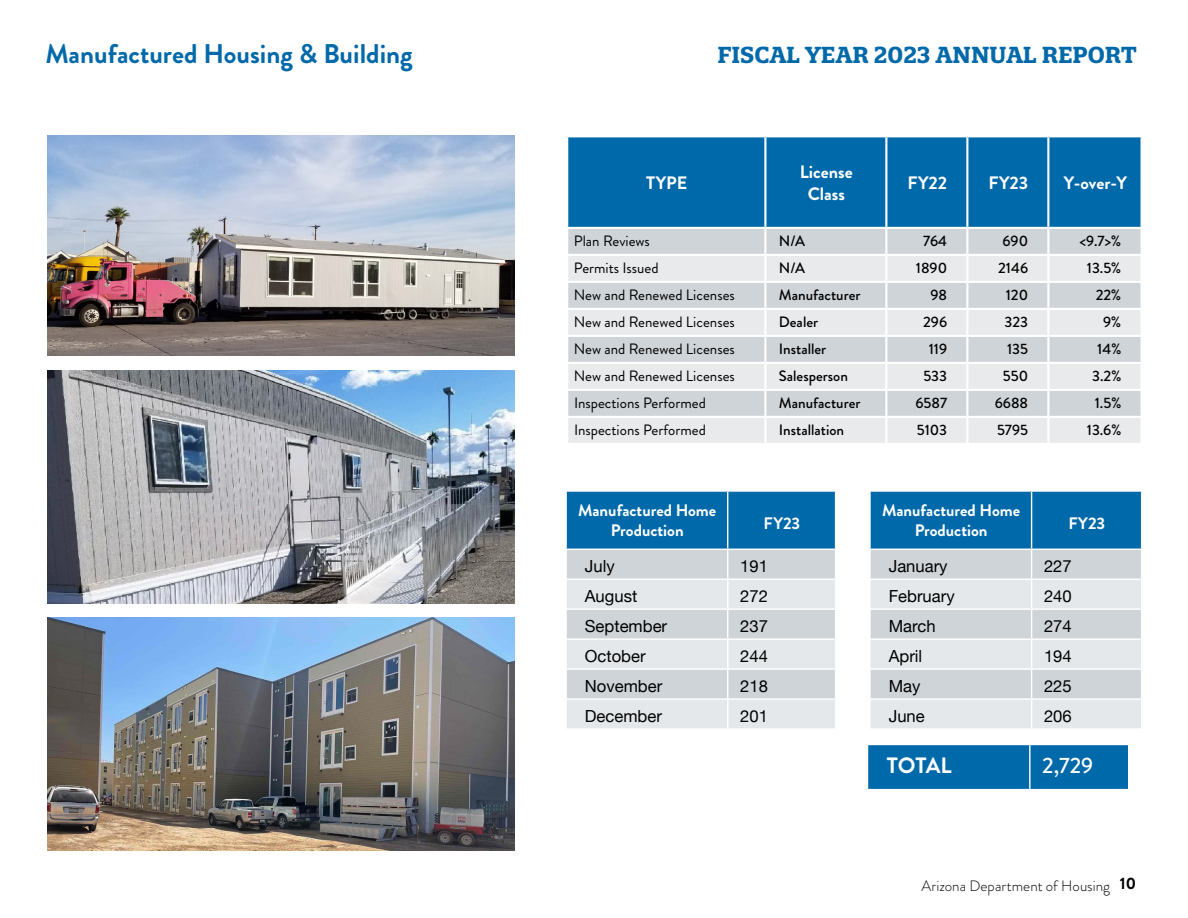
<style>
.page{position:relative;width:1188px;height:918px;background:#fff}
.page>*{position:absolute;margin:0;border:0;box-sizing:border-box;transform-origin:0 0}
.t1{font:700 27px "Brandon Grotesque";color:#0069aa}
.t2{font:700 22.5px "Quatro Slab";color:#0069aa}
.t3{font:700 22.2px "Brandon Grotesque";letter-spacing:-.005em;color:#fff}
.t4{font:500 22.2px "Brandon Grotesque";color:#fff}
.t5{font:700 18px/21.6px "Brandon Grotesque";color:#fff;text-align:center}
.t6{font:16.65px "Helvetica Neue";color:#000}
.t7{font:700 16.65px/20px "Brandon Grotesque";color:#fff;text-align:center}
.t8{font:500 15px "Brandon Grotesque";color:#000}
.t9{font:15px "Brandon Grotesque";color:#000}
.t10{font:300 15px "Brandon Grotesque";letter-spacing:.005em;color:#000}
.s1{font-weight:700;font-size:16.5px}
</style>
<div class="page">
<img style="left:48px;top:135px;width:466px;height:220px">
<img style="left:48px;top:370px;width:466px;height:234px">
<img style="left:48px;top:618px;width:466px;height:232px">
<div style="left:568px;top:137px;width:573px;height:90px;background:#0069aa"></div>
<div style="left:568px;top:229px;width:573px;height:25px;background:#cfd4d8"></div>
<svg style="left:568px;top:256px;width:573px;height:187px;background:#dee0e3"></svg>
<hr style="left:764px;top:137px;width:2px;height:90px;background:#fff">
<hr style="left:885px;top:137px;width:2px;height:90px;background:#fff">
<hr style="left:764px;top:229px;width:2px;height:25px;background:#fff">
<hr style="left:885px;top:229px;width:2px;height:25px;background:#fff">
<hr style="left:764px;top:256px;width:2px;height:25px;background:#fff">
<hr style="left:885px;top:256px;width:2px;height:25px;background:#fff">
<hr style="left:566px;top:281px;width:199px;height:2px;background:#fff">
<hr style="left:765px;top:281px;width:121px;height:2px;background:#fff">
<hr style="left:764px;top:283px;width:2px;height:25px;background:#fff">
<hr style="left:886px;top:281px;width:81px;height:2px;background:#fff">
<hr style="left:885px;top:283px;width:2px;height:25px;background:#fff">
<hr style="left:967px;top:281px;width:81px;height:2px;background:#fff">
<hr style="left:1048px;top:281px;width:95px;height:2px;background:#fff">
<hr style="left:566px;top:308px;width:199px;height:2px;background:#fff">
<hr style="left:765px;top:308px;width:121px;height:2px;background:#fff">
<hr style="left:764px;top:310px;width:2px;height:25px;background:#fff">
<hr style="left:886px;top:308px;width:81px;height:2px;background:#fff">
<hr style="left:885px;top:310px;width:2px;height:25px;background:#fff">
<hr style="left:967px;top:308px;width:81px;height:2px;background:#fff">
<hr style="left:1048px;top:308px;width:95px;height:2px;background:#fff">
<hr style="left:566px;top:335px;width:199px;height:2px;background:#fff">
<hr style="left:765px;top:335px;width:121px;height:2px;background:#fff">
<hr style="left:764px;top:337px;width:2px;height:25px;background:#fff">
<hr style="left:886px;top:335px;width:81px;height:2px;background:#fff">
<hr style="left:885px;top:337px;width:2px;height:25px;background:#fff">
<hr style="left:967px;top:335px;width:81px;height:2px;background:#fff">
<hr style="left:1048px;top:335px;width:95px;height:2px;background:#fff">
<hr style="left:566px;top:362px;width:199px;height:2px;background:#fff">
<hr style="left:765px;top:362px;width:121px;height:2px;background:#fff">
<hr style="left:764px;top:364px;width:2px;height:25px;background:#fff">
<hr style="left:886px;top:362px;width:81px;height:2px;background:#fff">
<hr style="left:885px;top:364px;width:2px;height:25px;background:#fff">
<hr style="left:967px;top:362px;width:81px;height:2px;background:#fff">
<hr style="left:1048px;top:362px;width:95px;height:2px;background:#fff">
<hr style="left:566px;top:389px;width:199px;height:2px;background:#fff">
<hr style="left:765px;top:389px;width:121px;height:2px;background:#fff">
<hr style="left:764px;top:391px;width:2px;height:25px;background:#fff">
<hr style="left:886px;top:389px;width:81px;height:2px;background:#fff">
<hr style="left:885px;top:391px;width:2px;height:25px;background:#fff">
<hr style="left:967px;top:389px;width:81px;height:2px;background:#fff">
<hr style="left:1048px;top:389px;width:95px;height:2px;background:#fff">
<hr style="left:566px;top:416px;width:199px;height:2px;background:#fff">
<hr style="left:765px;top:416px;width:121px;height:2px;background:#fff">
<hr style="left:764px;top:418px;width:2px;height:25px;background:#fff">
<hr style="left:886px;top:416px;width:81px;height:2px;background:#fff">
<hr style="left:885px;top:418px;width:2px;height:25px;background:#fff">
<hr style="left:967px;top:416px;width:81px;height:2px;background:#fff">
<hr style="left:1048px;top:416px;width:95px;height:2px;background:#fff">
<hr style="left:966px;top:137px;width:2px;height:90px;background:#fff">
<hr style="left:1047px;top:137px;width:2px;height:90px;background:#fff">
<hr style="left:966px;top:229px;width:2px;height:25px;background:#fff">
<hr style="left:1047px;top:229px;width:2px;height:25px;background:#fff">
<hr style="left:966px;top:256px;width:2px;height:25px;background:#fff">
<hr style="left:1047px;top:256px;width:2px;height:25px;background:#fff">
<hr style="left:966px;top:283px;width:2px;height:25px;background:#fff">
<hr style="left:1047px;top:283px;width:2px;height:25px;background:#fff">
<hr style="left:966px;top:310px;width:2px;height:25px;background:#fff">
<hr style="left:1047px;top:310px;width:2px;height:25px;background:#fff">
<hr style="left:966px;top:337px;width:2px;height:25px;background:#fff">
<hr style="left:1047px;top:337px;width:2px;height:25px;background:#fff">
<hr style="left:966px;top:364px;width:2px;height:25px;background:#fff">
<hr style="left:1047px;top:364px;width:2px;height:25px;background:#fff">
<hr style="left:966px;top:391px;width:2px;height:25px;background:#fff">
<hr style="left:1047px;top:391px;width:2px;height:25px;background:#fff">
<hr style="left:966px;top:418px;width:2px;height:25px;background:#fff">
<hr style="left:1047px;top:418px;width:2px;height:25px;background:#fff">
<svg style="left:566px;top:492px;width:269px;height:236px;background:#a7c3d5"></svg>
<hr style="left:565px;top:492px;width:2px;height:57px;background:#fff">
<hr style="left:565px;top:549px;width:163px;height:1px;background:#fff">
<hr style="left:728px;top:549px;width:108px;height:1px;background:#fff">
<svg style="left:870px;top:491px;width:272px;height:237px;background:#aac5d6"></svg>
<div style="left:868px;top:745px;width:260px;height:44px;background:#0069aa"></div>
<hr style="left:1029px;top:745px;width:2px;height:44px;background:#fff">
<h1 class="t1" style="left:45px;top:35px;width:369px">Manufactured Housing &amp; Building</h1>
<h2 class="t2" style="left:717px;top:41px;width:421px">FISCAL YEAR 2023 ANNUAL REPORT</h2>
<p class="t5" style="left:646px;top:172px;width:43px">TYPE</p>
<p class="t5" style="left:800px;top:161px;width:54px">License<br>Class</p>
<p class="t5" style="left:908px;top:172px;width:41px">FY22</p>
<p class="t5" style="left:989px;top:172px;width:41px">FY23</p>
<p class="t5" style="left:1064px;top:172px;width:65px">Y-over-Y</p>
<p class="t9" style="left:574px;top:230px;width:77px">Plan Reviews</p>
<p class="t8" style="left:779px;top:230px;width:28px">N/A</p>
<p class="t8" style="left:923px;top:230px;width:26px">764</p>
<p class="t8" style="left:1002px;top:230px;width:27px">690</p>
<p class="t8" style="left:1080px;top:230px;width:43px">&lt;9.7&gt;%</p>
<p class="t9" style="left:574px;top:257px;width:86px">Permits Issued</p>
<p class="t8" style="left:779px;top:257px;width:28px">N/A</p>
<p class="t8" style="left:916px;top:257px;width:33px">1890</p>
<p class="t8" style="left:998px;top:257px;width:31px">2146</p>
<p class="t8" style="left:1087px;top:257px;width:36px">13.5%</p>
<p class="t9" style="left:574px;top:284px;width:162px">New and Renewed Licenses</p>
<p class="t8" style="left:779px;top:284px;width:83px">Manufacturer</p>
<p class="t8" style="left:930px;top:284px;width:18px">98</p>
<p class="t8" style="left:1006px;top:284px;width:24px">120</p>
<p class="t8" style="left:1096px;top:284px;width:27px">22%</p>
<p class="t9" style="left:574px;top:311px;width:162px">New and Renewed Licenses</p>
<p class="t8" style="left:779px;top:311px;width:41px">Dealer</p>
<p class="t8" style="left:923px;top:311px;width:25px">296</p>
<p class="t8" style="left:1005px;top:311px;width:25px">323</p>
<p class="t8" style="left:1103px;top:311px;width:20px">9%</p>
<p class="t9" style="left:574px;top:338px;width:162px">New and Renewed Licenses</p>
<p class="t8" style="left:779px;top:338px;width:49px">Installer</p>
<p class="t8" style="left:929px;top:338px;width:20px">119</p>
<p class="t8" style="left:1007px;top:338px;width:23px">135</p>
<p class="t8" style="left:1097px;top:338px;width:26px">14%</p>
<p class="t9" style="left:574px;top:365px;width:162px">New and Renewed Licenses</p>
<p class="t8" style="left:779px;top:365px;width:71px">Salesperson</p>
<p class="t8" style="left:923px;top:365px;width:25px">533</p>
<p class="t8" style="left:1003px;top:365px;width:27px">550</p>
<p class="t8" style="left:1092px;top:365px;width:31px">3.2%</p>
<p class="t9" style="left:574px;top:392px;width:133px">Inspections Performed</p>
<p class="t8" style="left:779px;top:392px;width:83px">Manufacturer</p>
<p class="t8" style="left:915px;top:392px;width:33px">6587</p>
<p class="t8" style="left:995px;top:392px;width:35px">6688</p>
<p class="t8" style="left:1095px;top:392px;width:28px">1.5%</p>
<p class="t9" style="left:574px;top:419px;width:133px">Inspections Performed</p>
<p class="t8" style="left:779px;top:419px;width:67px">Installation</p>
<p class="t8" style="left:917px;top:419px;width:32px">5103</p>
<p class="t8" style="left:997px;top:419px;width:33px">5795</p>
<p class="t8" style="left:1087px;top:419px;width:36px">13.6%</p>
<p class="t7" style="left:578px;top:501px;width:140px">Manufactured Home<br>Production</p>
<p class="t7" style="left:764px;top:514px;width:38px">FY23</p>
<p class="t7" style="left:882px;top:501px;width:140px">Manufactured Home<br>Production</p>
<p class="t7" style="left:1069px;top:513px;width:38px">FY23</p>
<p class="t6" style="left:585px;top:554px;width:31px">July</p>
<p class="t6" style="left:740px;top:554px;width:29px">191</p>
<p class="t6" style="left:585px;top:584px;width:54px">August</p>
<p class="t6" style="left:740px;top:584px;width:29px">272</p>
<p class="t6" style="left:585px;top:614px;width:84px">September</p>
<p class="t6" style="left:740px;top:614px;width:29px">237</p>
<p class="t6" style="left:585px;top:644px;width:62px">October</p>
<p class="t6" style="left:740px;top:644px;width:29px">244</p>
<p class="t6" style="left:585px;top:674px;width:79px">November</p>
<p class="t6" style="left:740px;top:674px;width:29px">218</p>
<p class="t6" style="left:585px;top:704px;width:79px">December</p>
<p class="t6" style="left:740px;top:704px;width:29px">201</p>
<p class="t6" style="left:889px;top:554px;width:60px">January</p>
<p class="t6" style="left:1044px;top:554px;width:29px">227</p>
<p class="t6" style="left:889px;top:584px;width:67px">February</p>
<p class="t6" style="left:1044px;top:584px;width:29px">240</p>
<p class="t6" style="left:889px;top:614px;width:48px">March</p>
<p class="t6" style="left:1044px;top:614px;width:29px">274</p>
<p class="t6" style="left:889px;top:644px;width:35px">April</p>
<p class="t6" style="left:1044px;top:644px;width:29px">194</p>
<p class="t6" style="left:889px;top:674px;width:33px">May</p>
<p class="t6" style="left:1044px;top:674px;width:29px">225</p>
<p class="t6" style="left:889px;top:704px;width:38px">June</p>
<p class="t6" style="left:1044px;top:704px;width:29px">206</p>
<h3 class="t3" style="left:887px;top:750px;width:66px">TOTAL</h3>
<h3 class="t4" style="left:1042px;top:750px;width:52px">2,729</h3>
<p class="t10" style="left:921px;top:875px;width:216px">Arizona Department of Housing <span class="s1">10</span></p>
</div>
